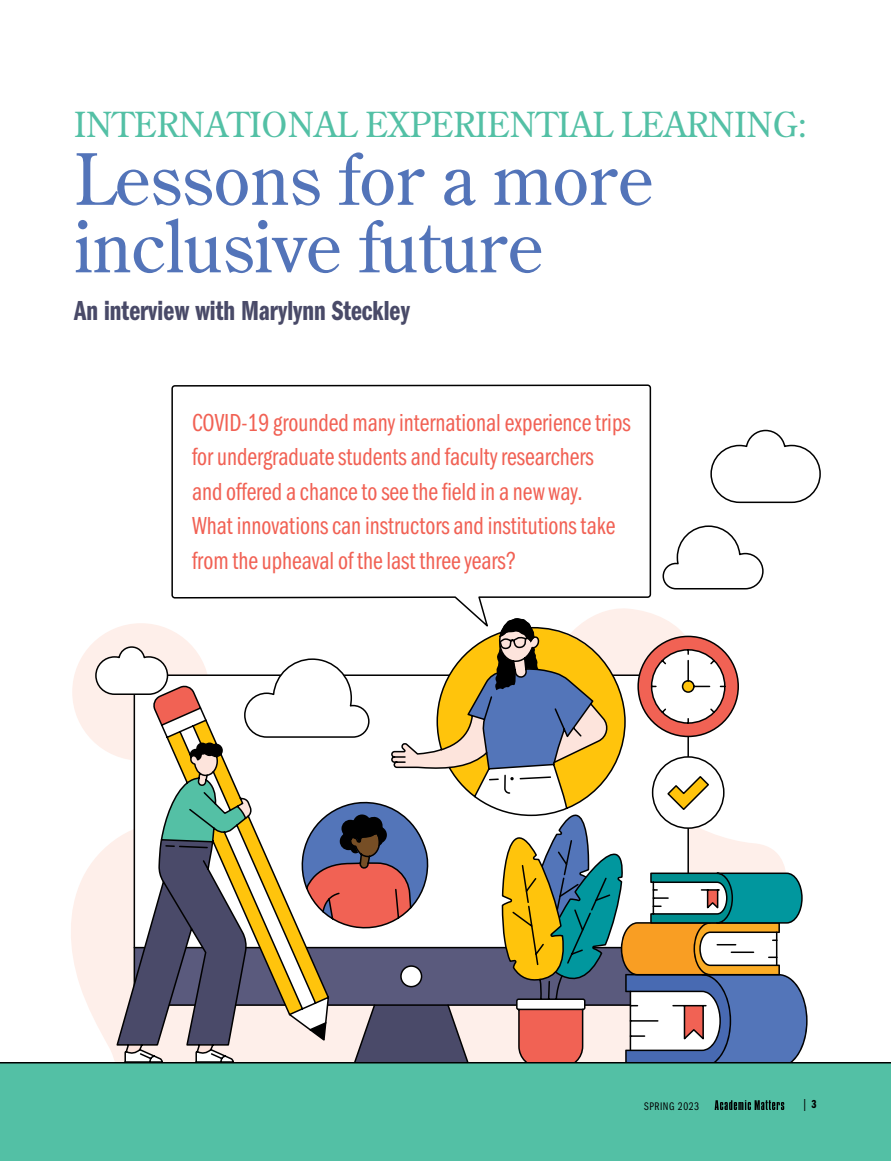
<style>
.page{position:relative;width:891px;height:1161px;background:#fff}
.page>*{position:absolute;margin:0;border:0;box-sizing:border-box;transform-origin:0 0}
.t1{font:70.5px/67.5px "Century Old Style Std";color:#5374b9}
.t2{font:34.5px "Century Old Style Std";color:#53c0a5}
.AUTHOR_NAME{font:28.5px "Franklin Gothic LT Pro Dm Cm";color:#494a68}
.INTRO{font:25.5px/34.5px "Franklin Gothic LT Pro Bk Cm";color:#f16154}
.t3{font:12px "Franklin Gothic LT Pro Bk Cm";color:#000}
.t4{font:11.4px "Franklin Gothic LT Pro Bk Cm";letter-spacing:.05em;color:#000}
.s1{font-family:"Franklin Gothic LT Pro Dm Cm"}
</style>
<div class="page">
<svg style="left:71px;top:614px;width:591px;height:404px"></svg>
<svg style="left:171px;top:384px;width:481px;height:234px"></svg>
<svg style="left:662px;top:525px;width:102px;height:65px"></svg>
<svg style="left:94px;top:618px;width:714px;height:444px"></svg>
<svg style="left:710px;top:429px;width:111px;height:75px"></svg>
<div style="left:0;top:1062px;width:891px;height:99px;background:#53c0a5"></div>
<svg style="left:715px;top:1100px;width:69px;height:10px"></svg>
<p class="t2" style="left:74px;top:103px;width:734px">INTERNATIONAL EXPERIENTIAL LEARNING:</p>
<p class="t1" style="left:74px;top:144px;width:581px">Lessons for a more inclusive future</p>
<h2 class="AUTHOR_NAME" style="left:74px;top:295px;width:337px">An interview with Marylynn Steckley</h2>
<h3 class="INTRO" style="left:192px;top:406px;width:440px">COVID-19 grounded many international experience trips for undergraduate students and faculty researchers<br>and offered a chance to see the field in a new way.<br>What innovations can instructors and institutions take from the upheaval of the last three years?</h3>
<p class="t4" style="left:644px;top:1100px;width:56px">SPRING 2023</p>
<p class="t3" style="left:802px;top:1098px;width:16px">| <span class="s1">3</span></p>
</div>
